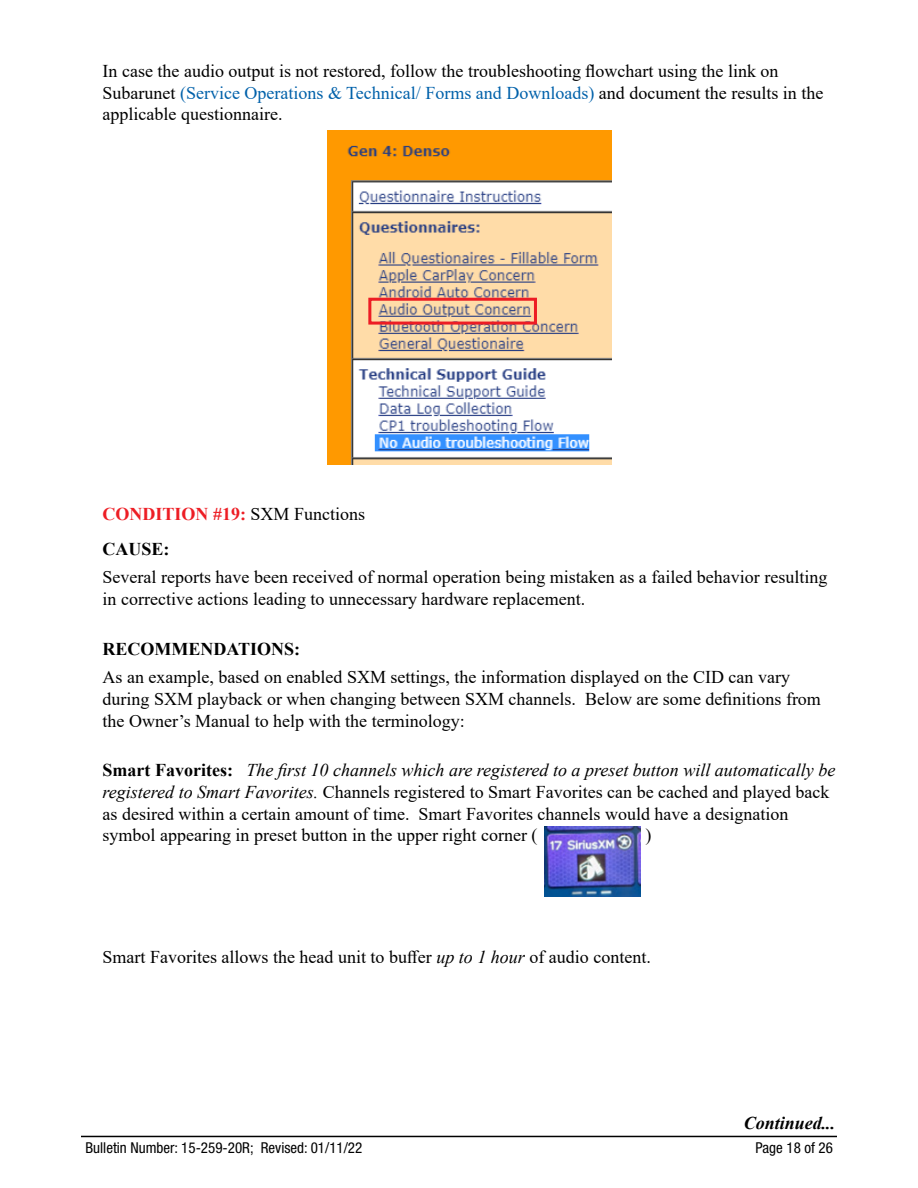
<style>
.page{position:relative;width:918px;height:1188px;background:#fff}
.page>*{position:absolute;margin:0;border:0;box-sizing:border-box;transform-origin:0 0}
.t1{font:18px/21.6px "Times New Roman";color:#000}
.t2{font:700 18px/35.1px "Times New Roman";color:#ed1d24}
.t3{font:700 18px "Times New Roman";color:#000}
.t4{font:italic 700 18px "Times New Roman";color:#000}
.t5{font:condensed 15px "Helvetica Neue LT Std";color:#000}
.s1{color:#0061aa}
.s2{font-weight:400;color:#000}
.s3{color:#000}
.s4{font-weight:700}
.s5{font-style:italic}
</style>
<div class="page">
<hr style="left:81px;top:1136px;width:756px;height:1px;background:#000">
<img style="left:328px;top:131px;width:284px;height:334px">
<div style="left:368px;top:298px;width:169px;height:27px;border:3px solid #ed1d24"></div>
<img style="left:545px;top:826px;width:95px;height:70px">
<p class="t1" style="left:103px;top:60px;width:722px">In case the audio output is not restored, follow the troubleshooting flowchart using the link on<br>Subarunet <span class="s1">(Service Operations &amp; Technical/ Forms and Downloads)</span> and document the results in the applicable questionnaire.</p>
<p class="t2" style="left:103px;top:496px;width:264px">CONDITION #19: <span class="s2">SXM Functions<br></span><span class="s3">CAUSE:</span></p>
<p class="t1" style="left:103px;top:566px;width:726px">Several reports have been received of normal operation being mistaken as a failed behavior resulting in corrective actions leading to unnecessary hardware replacement.</p>
<p class="t3" style="left:103px;top:636px;width:199px">RECOMMENDATIONS:</p>
<p class="t1" style="left:103px;top:666px;width:720px">As an example, based on enabled SXM settings, the information displayed on the CID can vary during SXM playback or when changing between SXM channels. Below are some definitions from the Owner’s Manual to help with the terminology:</p>
<p class="t1" style="left:103px;top:759px;width:734px"><span class="s4">Smart Favorites:</span> <span class="s5">The first 10 channels which are registered to a preset button will automatically be registered to Smart Favorites.</span> Channels registered to Smart Favorites can be cached and played back as desired within a certain amount of time. Smart Favorites channels would have a designation symbol appearing in preset button in the upper right corner (</p>
<p class="t1" style="left:645px;top:824px;width:7px">)</p>
<p class="t1" style="left:103px;top:945px;width:550px">Smart Favorites allows the head unit to buffer <span class="s5">up to 1 hour</span> of audio content.</p>
<p class="t4" style="left:744px;top:1111px;width:93px">Continued...</p>
<p class="t5" style="left:86px;top:1138px;width:278px">Bulletin Number: 15-259-20R; Revised: 01/11/22</p>
<p class="t5" style="left:756px;top:1138px;width:79px">Page 18 of 26</p>
</div>
